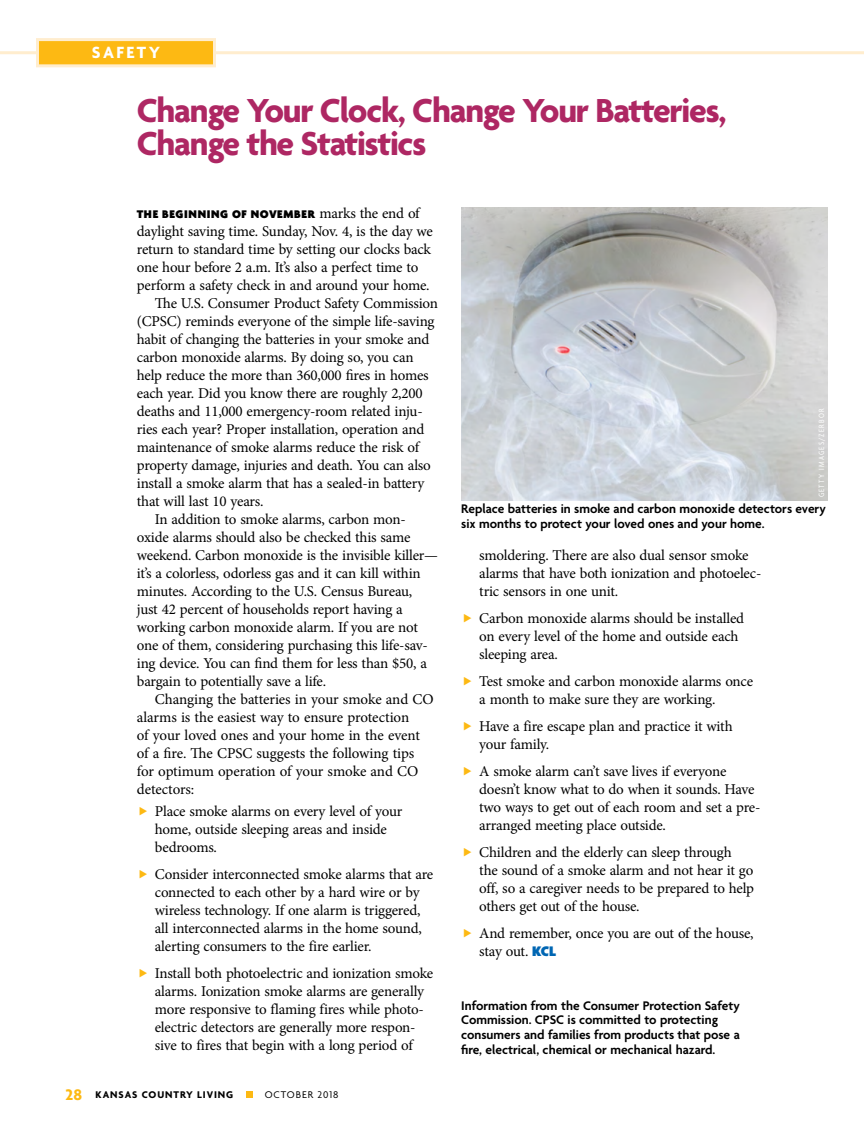
<style>
.page{position:relative;width:864px;height:1134px;background:#fff}
.page>*{position:absolute;margin:0;border:0;box-sizing:border-box;transform-origin:0 0}
.t1{font:700 36px/33px "Agenda";letter-spacing:-.035em;color:#ae2763}
.t2{font:700 17.55px "Agenda";letter-spacing:.14em;color:#fff}
.t3{font:15px/18px "Minion Pro";letter-spacing:-.015em;color:#000}
.t4{font:600 13.5px/15px "Agenda";color:#000}
.t5{font:900 12px "Agenda";letter-spacing:.055em;color:#000}
.t6{font:700 10.5px "Agenda";letter-spacing:.09em;color:#000}
.t7{font:10.5px "Agenda";letter-spacing:.09em;color:#000}
.t8{font:condensed 8.25px "Agenda";letter-spacing:.15em;color:#fff}
.s1{font-family:"Minion Pro";font-weight:400;font-size:15px}
.s2{font-size:16.5px;color:#fdb913}
.s3{font-family:"Agenda";font-weight:900;color:#0066b3}
</style>
<div class="page">
<img style="left:461px;top:208px;width:367px;height:292px">
<hr style="left:0;top:51px;width:864px;height:3px;background:#ffedce">
<div style="left:38px;top:40px;width:176px;height:26px;background:#fdb913"></div>
<div style="left:36px;top:38px;width:180px;height:29px;border:3px solid #ffedce"></div>
<div style="left:246px;top:1091px;width:6px;height:7px;background:#fdb913"></div>
<p class="t2" style="left:92px;top:43px;width:70px">SAFETY</p>
<h1 class="t1" style="left:137px;top:96px;width:591px">Change Your Clock, Change Your Batteries,<br>Change the Statistics</h1>
<p class="t5" style="left:137px;top:207px;width:284px">THE BEGINNING OF NOVEMBER <span class="s1">marks the end of</span></p>
<p class="t3" style="left:137px;top:222px;width:297px">daylight saving time. Sunday, Nov. 4, is the day we</p>
<p class="t3" style="left:137px;top:240px;width:296px">return to standard time by setting our clocks back</p>
<p class="t3" style="left:137px;top:258px;width:283px">one hour before 2 a.m. It’s also a perfect time to</p>
<p class="t3" style="left:137px;top:276px;width:294px">perform a safety check in and around your home.</p>
<p class="t3" style="left:155px;top:294px;width:285px">The U.S. Consumer Product Safety Commission</p>
<p class="t3" style="left:137px;top:312px;width:299px">(CPSC) reminds everyone of the simple life-saving</p>
<p class="t3" style="left:137px;top:330px;width:294px">habit of changing the batteries in your smoke and</p>
<p class="t3" style="left:137px;top:348px;width:278px">carbon monoxide alarms. By doing so, you can</p>
<p class="t3" style="left:137px;top:366px;width:293px">help reduce the more than 360,000 fires in homes</p>
<p class="t3" style="left:137px;top:384px;width:287px">each year. Did you know there are roughly 2,200</p>
<p class="t3" style="left:137px;top:402px;width:287px">deaths and 11,000 emergency-room related inju-</p>
<p class="t3" style="left:137px;top:420px;width:289px">ries each year? Proper installation, operation and</p>
<p class="t3" style="left:137px;top:438px;width:284px">maintenance of smoke alarms reduce the risk of</p>
<p class="t3" style="left:137px;top:456px;width:296px">property damage, injuries and death. You can also</p>
<p class="t3" style="left:137px;top:474px;width:289px">install a smoke alarm that has a sealed-in battery</p>
<p class="t3" style="left:137px;top:492px;width:128px">that will last 10 years.</p>
<p class="t3" style="left:155px;top:510px;width:253px">In addition to smoke alarms, carbon mon-</p>
<p class="t3" style="left:137px;top:528px;width:275px">oxide alarms should also be checked this same</p>
<p class="t3" style="left:137px;top:546px;width:302px">weekend. Carbon monoxide is the invisible killer—</p>
<p class="t3" style="left:137px;top:564px;width:285px">it’s a colorless, odorless gas and it can kill within</p>
<p class="t3" style="left:137px;top:582px;width:277px">minutes. According to the U.S. Census Bureau,</p>
<p class="t3" style="left:137px;top:600px;width:268px">just 42 percent of households report having a</p>
<p class="t3" style="left:137px;top:618px;width:283px">working carbon monoxide alarm. If you are not</p>
<p class="t3" style="left:137px;top:636px;width:293px">one of them, considering purchasing this life-sav-</p>
<p class="t3" style="left:137px;top:654px;width:292px">ing device. You can find them for less than $50, a</p>
<p class="t3" style="left:137px;top:672px;width:191px">bargain to potentially save a life.</p>
<p class="t3" style="left:155px;top:690px;width:280px">Changing the batteries in your smoke and CO</p>
<p class="t3" style="left:137px;top:708px;width:274px">alarms is the easiest way to ensure protection</p>
<p class="t3" style="left:137px;top:726px;width:285px">of your loved ones and your home in the event</p>
<p class="t3" style="left:137px;top:744px;width:279px">of a fire. The CPSC suggests the following tips</p>
<p class="t3" style="left:137px;top:762px;width:283px">for optimum operation of your smoke and CO</p>
<p class="t3" style="left:137px;top:780px;width:59px">detectors:</p>
<p class="t3" style="left:155px;top:802px;width:249px">Place smoke alarms on every level of your home, outside sleeping areas and inside bedrooms.</p>
<p class="t3" style="left:155px;top:865px;width:280px">Consider interconnected smoke alarms that are connected to each other by a hard wire or by wireless technology. If one alarm is triggered, all interconnected alarms in the home sound, alerting consumers to the fire earlier.</p>
<p class="t3" style="left:155px;top:964px;width:280px">Install both photoelectric and ionization smoke alarms. Ionization smoke alarms are generally more responsive to flaming fires while photo&shy;electric detectors are generally more respon&shy;sive to fires that begin with a long period of</p>
<p class="t6" style="left:66px;top:1089px;width:169px"><span class="s2">28</span> KANSAS COUNTRY LIVING</p>
<p class="t7" style="left:265px;top:1089px;width:75px">OCTOBER 2018</p>
<p class="t8" style="left:817px;top:497px;width:90px;rotate:-90deg">GETTY IMAGES/ZERBOR</p>
<p class="t4" style="left:461px;top:502px;width:366px">Replace batteries in smoke and carbon monoxide detectors every six months to protect your loved ones and your home.</p>
<p class="t3" style="left:479px;top:546px;width:284px">smoldering. There are also dual sensor smoke alarms that have both ionization and photoelec&shy;tric sensors in one unit.</p>
<p class="t3" style="left:479px;top:609px;width:266px">Carbon monoxide alarms should be installed on every level of the home and outside each sleeping area.</p>
<p class="t3" style="left:479px;top:672px;width:275px">Test smoke and carbon monoxide alarms once a month to make sure they are working.</p>
<p class="t3" style="left:479px;top:717px;width:255px">Have a fire escape plan and practice it with your family.</p>
<p class="t3" style="left:479px;top:762px;width:283px">A smoke alarm can’t save lives if everyone doesn’t know what to do when it sounds. Have two ways to get out of each room and set a pre&shy;arranged meeting place outside.</p>
<p class="t3" style="left:479px;top:843px;width:276px">Children and the elderly can sleep through<br>the sound of a smoke alarm and not hear it go off, so a caregiver needs to be prepared to help others get out of the house.</p>
<p class="t3" style="left:479px;top:924px;width:276px">And remember, once you are out of the house, stay out. <span class="s3">KCL</span></p>
<p class="t4" style="left:461px;top:999px;width:280px">Information from the Consumer Protection Safety Commission. CPSC is committed to protecting consumers and families from products that pose a fire, electrical, chemical or mechanical hazard.</p>
</div>
